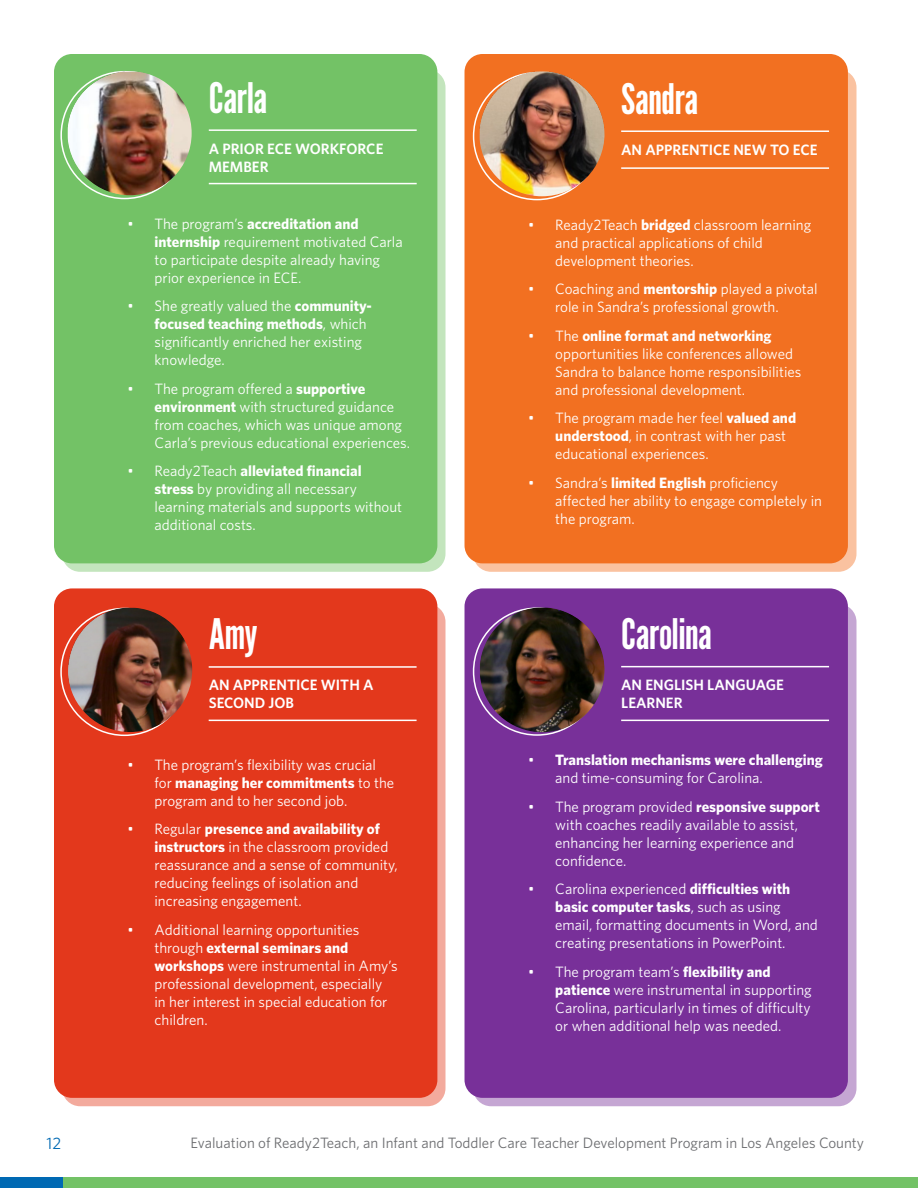
<style>
.page{position:relative;width:918px;height:1188px;background:#fff}
.page>*{position:absolute;margin:0;border:0;box-sizing:border-box;transform-origin:0 0}
.t1{font:42px "League Gothic";color:#fff}
.t2{font:16.5px "Whitney";color:#0069b3}
.t3{font:15px/18px "Whitney";color:#fff}
.t4{font:600 15px/18px "Whitney";color:#fff}
.t5{font:15px "Whitney";color:#6c6d70}
.t6{font:700 15px/18px "Whitney";color:#fff}
.s1{font-weight:700}
.s2{font-weight:400}
</style>
<div class="page">
<div style="left:1px;top:1178px;width:63px;height:10px;background:#0069b3"></div>
<div style="left:64px;top:1178px;width:854px;height:10px;background:#73c266"></div>
<div style="left:473px;top:604px;width:383px;height:502px;background:#c5a6d3;border-radius:18px"></div>
<div style="left:62px;top:604px;width:384px;height:502px;background:#f3aa9d;border-radius:18px"></div>
<div style="left:473px;top:69px;width:383px;height:503px;background:#fac2a0;border-radius:18px"></div>
<div style="left:62px;top:69px;width:384px;height:503px;background:#c3e5bd;border-radius:18px"></div>
<div style="left:54px;top:54px;width:383px;height:509px;background:#73c266;border-radius:18px"></div>
<div style="left:465px;top:54px;width:383px;height:509px;background:#f27021;border-radius:18px"></div>
<div style="left:54px;top:588px;width:383px;height:510px;background:#e3381c;border-radius:18px"></div>
<div style="left:465px;top:588px;width:383px;height:510px;background:#783099;border-radius:18px"></div>
<img style="left:68px;top:71px;width:124px;height:124px;border-radius:59px">
<hr style="left:209px;top:129px;width:208px;height:2px;background:#fff">
<hr style="left:209px;top:183px;width:208px;height:1px;background:#fff">
<hr style="left:621px;top:130px;width:208px;height:2px;background:#fff">
<hr style="left:621px;top:167px;width:208px;height:2px;background:#fff">
<img style="left:480px;top:71px;width:125px;height:125px">
<hr style="left:209px;top:666px;width:208px;height:2px;background:#fff">
<hr style="left:209px;top:720px;width:208px;height:1px;background:#fff">
<img style="left:68px;top:608px;width:124px;height:124px;border-radius:60px">
<hr style="left:621px;top:666px;width:208px;height:1px;background:#fff">
<hr style="left:621px;top:720px;width:208px;height:1px;background:#fff">
<img style="left:480px;top:608px;width:124px;height:124px;border-radius:60px">
<p class="t1" style="left:209px;top:68px;width:60px">Carla</p>
<p class="t4" style="left:209px;top:139px;width:176px">A PRIOR ECE WORKFORCE<br>MEMBER</p>
<p class="t3" style="left:155px;top:214px;width:250px;text-indent:-27px">• The program’s <span class="s1">accreditation and internship</span> requirement motivated Carla to participate despite already having prior experience in ECE.</p>
<p class="t3" style="left:155px;top:297px;width:219px;text-indent:-27px">• She greatly valued the <span class="s1">community&shy;focused teaching methods</span>, which significantly enriched her existing knowledge.</p>
<p class="t3" style="left:155px;top:379px;width:257px;text-indent:-27px">• The program offered a <span class="s1">supportive environment</span> with structured guidance from coaches, which was unique among Carla’s previous educational experiences.</p>
<p class="t3" style="left:155px;top:462px;width:249px;text-indent:-27px">• Ready2Teach <span class="s1">alleviated financial stress</span> by providing all necessary learning materials and supports without additional costs.</p>
<p class="t1" style="left:209px;top:605px;width:50px">Amy</p>
<p class="t4" style="left:209px;top:676px;width:166px">AN APPRENTICE WITH A<br>SECOND JOB</p>
<p class="t3" style="left:155px;top:755px;width:241px;text-indent:-27px">• The program’s flexibility was crucial for <span class="s1">managing her commitments</span> to the program and to her second job.</p>
<p class="t3" style="left:155px;top:820px;width:245px;text-indent:-27px">• Regular <span class="s1">presence and availability of instructors</span> in the classroom provided reassurance and a sense of community, reducing feelings of isolation and increasing engagement.</p>
<p class="t3" style="left:155px;top:920px;width:245px;text-indent:-27px">• Additional learning opportunities through <span class="s1">external seminars and workshops</span> were instrumental in Amy’s professional development, especially<br>in her interest in special education for children.</p>
<p class="t1" style="left:621px;top:70px;width:79px">Sandra</p>
<p class="t4" style="left:621px;top:140px;width:198px">AN APPRENTICE NEW TO ECE</p>
<p class="t3" style="left:555px;top:215px;width:257px;text-indent:-27px">• Ready2Teach <span class="s1">bridged</span> classroom learning and practical applications of child development theories.</p>
<p class="t3" style="left:555px;top:280px;width:264px;text-indent:-27px">• Coaching and <span class="s1">mentorship</span> played a pivotal role in Sandra’s professional growth.</p>
<p class="t3" style="left:555px;top:326px;width:248px;text-indent:-27px">• The <span class="s1">online format and networking </span>opportunities like conferences allowed Sandra to balance home responsibilities and professional development.</p>
<p class="t3" style="left:555px;top:409px;width:242px;text-indent:-27px">• The program made her feel <span class="s1">valued and understood</span>, in contrast with her past educational experiences.</p>
<p class="t3" style="left:555px;top:473px;width:268px;text-indent:-27px">• Sandra’s <span class="s1">limited English</span> proficiency affected her ability to engage completely in the program.</p>
<p class="t1" style="left:621px;top:605px;width:92px">Carolina</p>
<p class="t4" style="left:621px;top:675px;width:164px">AN ENGLISH LANGUAGE<br>LEARNER</p>
<p class="t6" style="left:555px;top:750px;width:269px;text-indent:-27px"><span class="s2">•</span> Translation mechanisms were challenging <span class="s2">and time-consuming for Carolina.</span></p>
<p class="t3" style="left:555px;top:797px;width:266px;text-indent:-27px">• The program provided <span class="s1">responsive support </span>with coaches readily available to assist, enhancing her learning experience and confidence.</p>
<p class="t3" style="left:555px;top:880px;width:264px;text-indent:-27px">• Carolina experienced <span class="s1">difficulties with basic computer tasks</span>, such as using email, formatting documents in Word, and creating presentations in PowerPoint.</p>
<p class="t3" style="left:555px;top:962px;width:258px;text-indent:-27px">• The program team’s <span class="s1">flexibility and patience</span> were instrumental in supporting Carolina, particularly in times of difficulty or when additional help was needed.</p>
<p class="t2" style="left:47px;top:1133px;width:16px">12</p>
<p class="t5" style="left:191px;top:1134px;width:675px">Evaluation of Ready2Teach, an Infant and Toddler Care Teacher Development Program in Los Angeles County</p>
</div>
